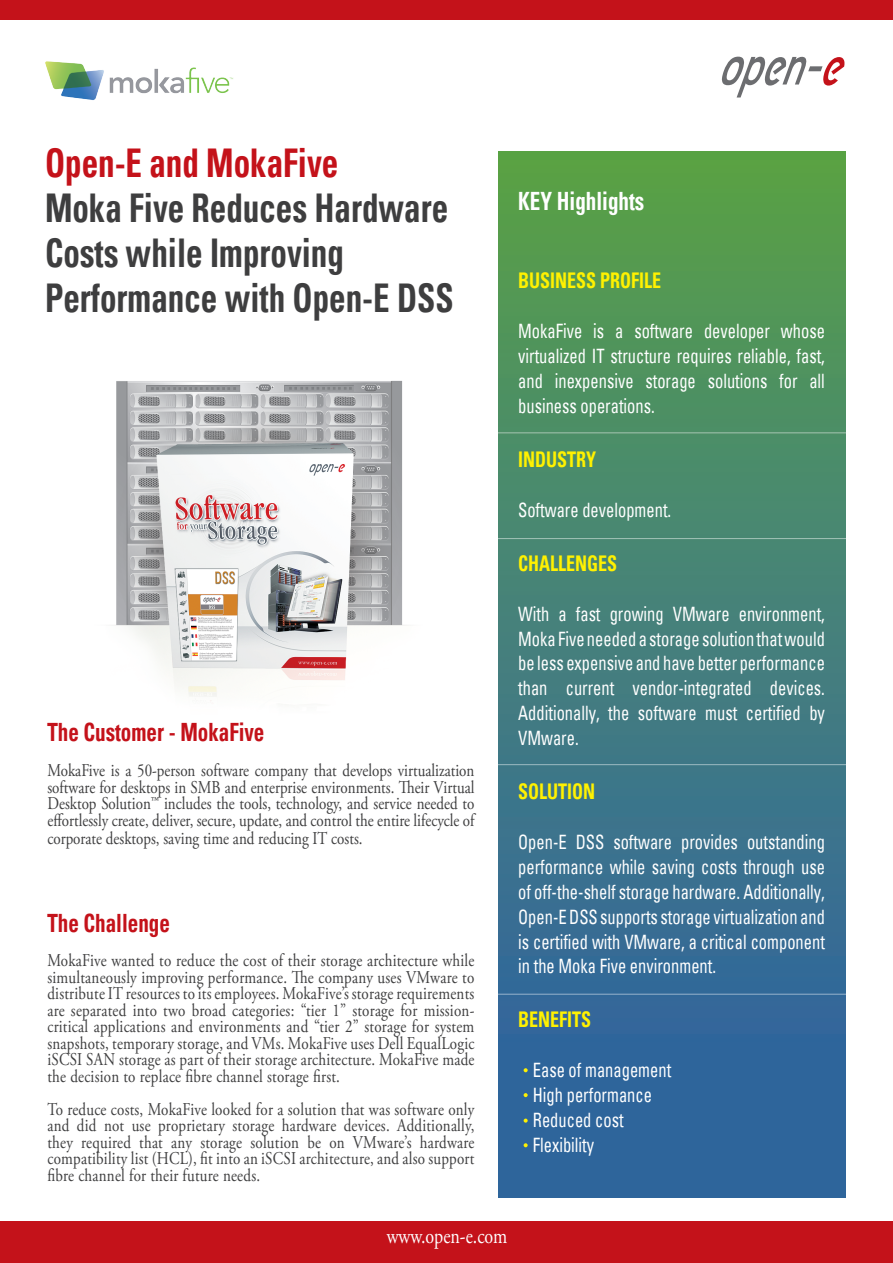
<style>
.page{position:relative;width:893px;height:1263px;background:#fff}
.page>*{position:absolute;margin:0;border:0;box-sizing:border-box;transform-origin:0 0}
.t1{font:700 condensed 39.6px/45px "Univers";color:#3e3e3f;scale:.83 1}
.t2{font:700 condensed 39.6px "Univers";color:#c4121a;scale:.83 1}
.t3{font:700 condensed 25.2px "Univers";color:#c4121a;scale:.83 1}
.t4{font:700 condensed 25.2px "Univers";color:#fff;scale:.83 1}
.t5{font:22.5px "Adobe Garamond Pro";color:#fff;scale:.8 1}
.t6{font:700 condensed 21.6px "Univers";color:#fff101;scale:.83 1}
.t7{font:condensed 19.8px/24.9px "Univers";color:#fff;text-align:justify;scale:.83 1}
.t8{font:18px/16.5px "Adobe Garamond Pro";letter-spacing:.015em;color:#3e3e3f;text-align:justify;scale:.83 1}
</style>
<div class="page">
<div style="left:0;top:0;width:893px;height:20px;background:#c4121a"></div>
<div style="left:0;top:1221px;width:893px;height:42px;background:#c4121a"></div>
<svg style="left:722px;top:57px;width:122px;height:41px"></svg>
<img style="left:45px;top:61px;width:188px;height:39px">
<img style="left:114px;top:380px;width:293px;height:321px">
<div style="left:499px;top:152px;width:347px;height:1046px;background:linear-gradient(to bottom,#5aa04b,#2b5da9)"></div>
<hr style="left:491px;top:433px;width:360px;height:1px;background:#fff">
<hr style="left:488px;top:764px;width:364px;height:1px;background:#fff">
<hr style="left:491px;top:994px;width:359px;height:1px;background:#fff">
<svg style="left:524px;top:1118px;width:4px;height:5px"></svg>
<svg style="left:524px;top:1143px;width:4px;height:4px"></svg>
<svg style="left:524px;top:1093px;width:4px;height:4px"></svg>
<svg style="left:524px;top:1068px;width:4px;height:4px"></svg>
<hr style="left:491px;top:538px;width:361px;height:1px;background:#fff">
<h1 class="t2" style="left:45px;top:138px;width:355px">Open-E and MokaFive</h1>
<h1 class="t1" style="left:45px;top:185px;width:494px">Moka Five Reduces Hardware<br>Costs while Improving<br>Performance with Open-E DSS</h1>
<h2 class="t3" style="left:47px;top:717px;width:263px">The Customer - MokaFive</h2>
<p class="t8" style="left:47px;top:762px;width:516px">MokaFive is a 50-person software company that develops virtualization software for desktops in SMB and enterprise environments. Their Virtual Desktop Solution™ includes the tools, technology, and service needed to effortlessly create, deliver, secure, update, and control the entire lifecycle of corporate desktops, saving time and reducing IT costs.</p>
<h2 class="t3" style="left:47px;top:907px;width:149px">The Challenge</h2>
<p class="t8" style="left:47px;top:953px;width:516px">MokaFive wanted to reduce the cost of their storage architecture while simultaneously improving performance. The company uses VMware to distribute IT resources to its employees. MokaFive’s storage requirements are separated into two broad categories: “tier 1” storage for mission&shy;critical applications and environments and “tier 2” storage for system snapshots, temporary storage, and VMs. MokaFive uses Dell EqualLogic iSCSI SAN storage as part of their storage architecture. MokaFive made the decision to replace fibre channel storage first.</p>
<p class="t8" style="left:47px;top:1101px;width:516px">To reduce costs, MokaFive looked for a solution that was software only and did not use proprietary storage hardware devices. Additionally, they required that any storage solution be on VMware’s hardware compatibility list (HCL), fit into an iSCSI architecture, and also support fibre channel for their future needs.</p>
<h2 class="t4" style="left:518px;top:185px;width:153px">KEY Highlights</h2>
<p class="t6" style="left:518px;top:267px;width:174px">BUSINESS PROFILE</p>
<p class="t7" style="left:518px;top:318px;width:371px">MokaFive is a software developer whose virtualized IT structure requires reliable, fast, and inexpensive storage solutions for all business operations.</p>
<p class="t6" style="left:518px;top:446px;width:96px">INDUSTRY</p>
<p class="t7" style="left:518px;top:497px;width:186px">Software development.</p>
<p class="t6" style="left:518px;top:550px;width:121px">CHALLENGES</p>
<p class="t7" style="left:518px;top:601px;width:371px">With a fast growing VMware environment, Moka Five needed a storage solution that would be less expensive and have better performance than current vendor-integrated devices.<br>Additionally, the software must certified by VMware.</p>
<p class="t6" style="left:518px;top:778px;width:94px">SOLUTION</p>
<p class="t7" style="left:518px;top:829px;width:371px">Open-E DSS software provides outstanding performance while saving costs through use of off-the-shelf storage hardware. Additionally, Open-E DSS supports storage virtualization and is certified with VMware, a critical component in the Moka Five environment.</p>
<p class="t6" style="left:518px;top:1006px;width:89px">BENEFITS</p>
<p class="t7" style="left:533px;top:1057px;width:168px;text-align:left">Ease of management<br>High performance<br>Reduced cost<br>Flexibility</p>
<p class="t5" style="left:387px;top:1222px;width:152px">www.open-e.com</p>
</div>
